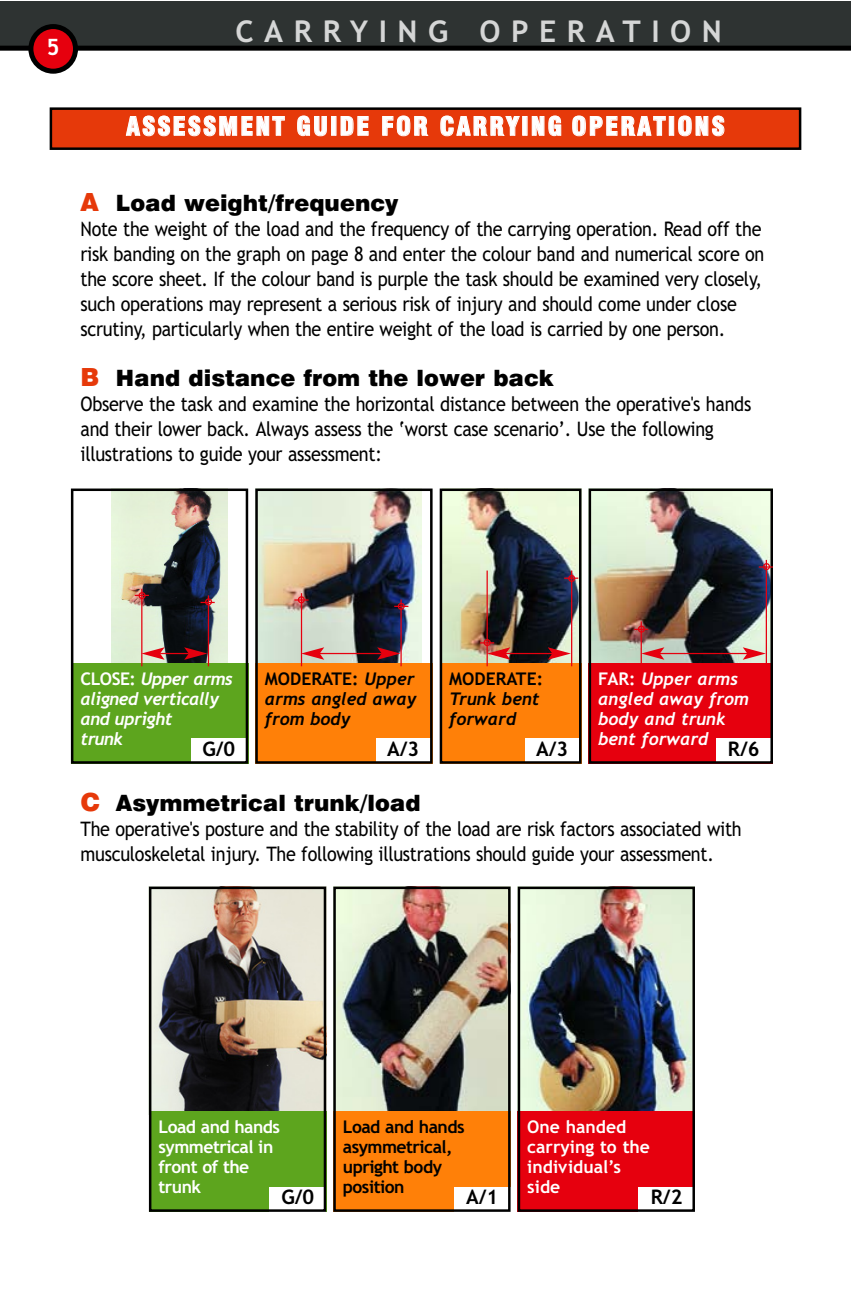
<style>
.page{position:relative;width:851px;height:1312px;background:#fff}
.page>*{position:absolute;margin:0;border:0;box-sizing:border-box;transform-origin:0 0}
.t1{font:700 30px "Trebuchet MS";letter-spacing:.35em;color:#d5d6d6}
.t2{font:900 condensed 25px "Swiss 721 BT";letter-spacing:.085em;color:#fff}
.t3{font:900 22.5px "Swiss 721 BT";color:#000}
.t4{font:700 22.5px "Trebuchet MS";color:#fff}
.t5{font:20px/25px "Trebuchet MS";letter-spacing:-.015em;color:#000;scale:.9 1}
.t6{font:700 20px "Trebuchet MS";color:#000}
.t7{font:italic 700 17.5px/20px "Trebuchet";color:#fff}
.t8{font:italic 700 17.5px/20px "Trebuchet";letter-spacing:-.03em;color:#fff}
.t9{font:700 17.5px/20px "Trebuchet MS";letter-spacing:-.03em;color:#000}
.t10{font:700 17.5px/20px "Trebuchet MS";letter-spacing:-.03em;color:#fff}
.t11{font:italic 700 17.5px/20px "Trebuchet";color:#000}
.t12{font:700 17.5px/20px "Trebuchet MS";color:#fff}
.t13{font:700 17.5px "Trebuchet MS";color:#000}
.s1{font-size:25px;color:#e6390a}
.s2{font-family:"Trebuchet MS";font-style:normal}
.s3{font-family:"Trebuchet";font-style:italic}
</style>
<div class="page">
<img style="left:152px;top:889px;width:171px;height:222px">
<svg style="left:0;top:1px;width:850px;height:73px"></svg>
<div style="left:51px;top:109px;width:749px;height:40px;background:#e6390a"></div>
<div style="left:50px;top:107px;width:751px;height:43px;border:2px solid #000"></div>
<img style="left:111px;top:491px;width:116px;height:172px">
<div style="left:71px;top:663px;width:177px;height:100px;background:#5da51e"></div>
<div style="left:191px;top:738px;width:55px;height:25px;background:#fff"></div>
<div style="left:71px;top:488px;width:177px;height:275px;border:2px solid #000"></div>
<img style="left:258px;top:491px;width:163px;height:172px">
<div style="left:255px;top:663px;width:177px;height:100px;background:#ff8008"></div>
<div style="left:376px;top:738px;width:54px;height:25px;background:#fff"></div>
<div style="left:255px;top:488px;width:177px;height:275px;border:2px solid #000"></div>
<img style="left:442px;top:491px;width:136px;height:172px">
<div style="left:439px;top:663px;width:142px;height:100px;background:#ff8008"></div>
<div style="left:524px;top:738px;width:55px;height:25px;background:#fff"></div>
<div style="left:439px;top:488px;width:142px;height:275px;border:2px solid #000"></div>
<img style="left:591px;top:491px;width:178px;height:172px">
<div style="left:588px;top:663px;width:184px;height:100px;background:#e6000e"></div>
<div style="left:716px;top:738px;width:55px;height:25px;background:#fff"></div>
<div style="left:588px;top:488px;width:184px;height:275px;border:2px solid #000"></div>
<div style="left:149px;top:1111px;width:177px;height:100px;background:#5da51e"></div>
<div style="left:269px;top:1186px;width:57px;height:25px;background:#fff"></div>
<div style="left:149px;top:886px;width:177px;height:325px;border:2px solid #000"></div>
<img style="left:336px;top:889px;width:171px;height:222px">
<div style="left:333px;top:1111px;width:177px;height:100px;background:#ff8008"></div>
<div style="left:454px;top:1186px;width:56px;height:25px;background:#fff"></div>
<div style="left:333px;top:886px;width:177px;height:325px;border:2px solid #000"></div>
<img style="left:520px;top:889px;width:171px;height:222px">
<div style="left:517px;top:1111px;width:177px;height:100px;background:#e6000e"></div>
<div style="left:638px;top:1186px;width:56px;height:25px;background:#fff"></div>
<div style="left:517px;top:886px;width:177px;height:325px;border:2px solid #000"></div>
<hr style="left:141px;top:588px;width:1px;height:78px;background:#e6000e">
<hr style="left:208px;top:595px;width:1px;height:71px;background:#e6000e">
<hr style="left:160px;top:652px;width:28px;height:2px;background:#e6000e">
<svg style="left:141px;top:647px;width:23px;height:12px"></svg>
<svg style="left:184px;top:647px;width:23px;height:12px"></svg>
<hr style="left:301px;top:593px;width:1px;height:73px;background:#e6000e">
<hr style="left:400px;top:599px;width:1px;height:67px;background:#e6000e">
<hr style="left:320px;top:652px;width:61px;height:2px;background:#e6000e">
<svg style="left:302px;top:647px;width:22px;height:12px"></svg>
<svg style="left:377px;top:647px;width:23px;height:12px"></svg>
<hr style="left:486px;top:570px;width:1px;height:96px;background:#e6000e">
<hr style="left:571px;top:570px;width:1px;height:96px;background:#e6000e">
<hr style="left:506px;top:652px;width:46px;height:2px;background:#e6000e">
<svg style="left:547px;top:647px;width:23px;height:12px"></svg>
<svg style="left:135px;top:594px;width:14px;height:2px"></svg>
<svg style="left:200px;top:601px;width:15px;height:2px"></svg>
<svg style="left:394px;top:605px;width:14px;height:2px"></svg>
<svg style="left:480px;top:642px;width:30px;height:17px"></svg>
<hr style="left:640px;top:621px;width:1px;height:45px;background:#e6000e">
<hr style="left:765px;top:560px;width:1px;height:106px;background:#e6000e">
<hr style="left:660px;top:652px;width:87px;height:2px;background:#e6000e">
<svg style="left:641px;top:647px;width:23px;height:12px"></svg>
<svg style="left:742px;top:647px;width:23px;height:12px"></svg>
<svg style="left:634px;top:628px;width:14px;height:2px"></svg>
<div style="left:138px;top:592px;width:8px;height:7px;border:2px solid #e6000e;border-radius:50%"></div>
<div style="left:205px;top:598px;width:7px;height:7px;border:2px solid #e6000e;border-radius:50%"></div>
<div style="left:298px;top:596px;width:7px;height:7px;border:2px solid #e6000e;border-radius:50%"></div>
<div style="left:397px;top:602px;width:7px;height:7px;border:2px solid #e6000e;border-radius:50%"></div>
<div style="left:483px;top:639px;width:7px;height:7px;border:2px solid #e6000e;border-radius:50%"></div>
<div style="left:568px;top:575px;width:7px;height:7px;border:2px solid #e6000e;border-radius:50%"></div>
<div style="left:637px;top:625px;width:7px;height:7px;border:2px solid #e6000e;border-radius:50%"></div>
<div style="left:762px;top:563px;width:8px;height:7px;border:2px solid #e6000e;border-radius:50%"></div>
<p class="t4" style="left:47px;top:38px;width:15px">5</p>
<h1 class="t1" style="left:235px;top:20px;width:488px">CARRYING OPERATION</h1>
<p class="t2" style="left:126px;top:116px;width:600px">ASSESSMENT GUIDE FOR CARRYING OPERATIONS</p>
<p class="t3" style="left:80px;top:193px;width:319px"><span class="s1">A</span> Load weight/frequency</p>
<p class="t5" style="left:80px;top:218px;width:761px">Note the weight of the load and the frequency of the carrying operation. Read off the risk banding on the graph on page 8 and enter the colour band and numerical score on the score sheet. If the colour band is purple the task should be examined very closely, such operations may represent a serious risk of injury and should come under close scrutiny, particularly when the entire weight of the load is carried by one person.</p>
<p class="t3" style="left:80px;top:368px;width:475px"><span class="s1">B</span> Hand distance from the lower back</p>
<p class="t5" style="left:80px;top:393px;width:746px">Observe the task and examine the horizontal distance between the operative's hands and their lower back. Always assess the ‘worst case scenario’. Use the following illustrations to guide your assessment:</p>
<p class="t8" style="left:80px;top:670px;width:154px"><span class="s2">CLOSE:</span> Upper arms aligned vertically and upright<br>trunk</p>
<p class="t6" style="left:202px;top:740px;width:34px">G/0</p>
<p class="t13" style="left:265px;top:671px;width:151px">MODERATE: <span class="s3">Upper</span></p>
<p class="t11" style="left:265px;top:690px;width:153px">arms angled away from body</p>
<p class="t6" style="left:387px;top:740px;width:34px">A/3</p>
<p class="t13" style="left:449px;top:671px;width:95px">MODERATE:</p>
<p class="t11" style="left:449px;top:690px;width:92px">Trunk bent forward</p>
<p class="t6" style="left:536px;top:740px;width:34px">A/3</p>
<p class="t7" style="left:598px;top:670px;width:152px"><span class="s2">FAR:</span> Upper arms angled away from body and trunk bent forward</p>
<p class="t6" style="left:727px;top:740px;width:33px">R/6</p>
<p class="t3" style="left:80px;top:793px;width:341px"><span class="s1">C</span> Asymmetrical trunk/load</p>
<p class="t5" style="left:80px;top:818px;width:736px">The operative's posture and the stability of the load are risk factors associated with musculoskeletal injury. The following illustrations should guide your assessment.</p>
<p class="t10" style="left:158px;top:1117px;width:123px">Load and hands symmetrical in front of the trunk</p>
<p class="t6" style="left:281px;top:1188px;width:34px">G/0</p>
<p class="t9" style="left:343px;top:1117px;width:123px">Load and hands asymmetrical, upright body position</p>
<p class="t6" style="left:466px;top:1188px;width:34px">A/1</p>
<p class="t12" style="left:527px;top:1117px;width:124px">One handed carrying to the individual’s side</p>
<p class="t6" style="left:650px;top:1188px;width:33px">R/2</p>
</div>
